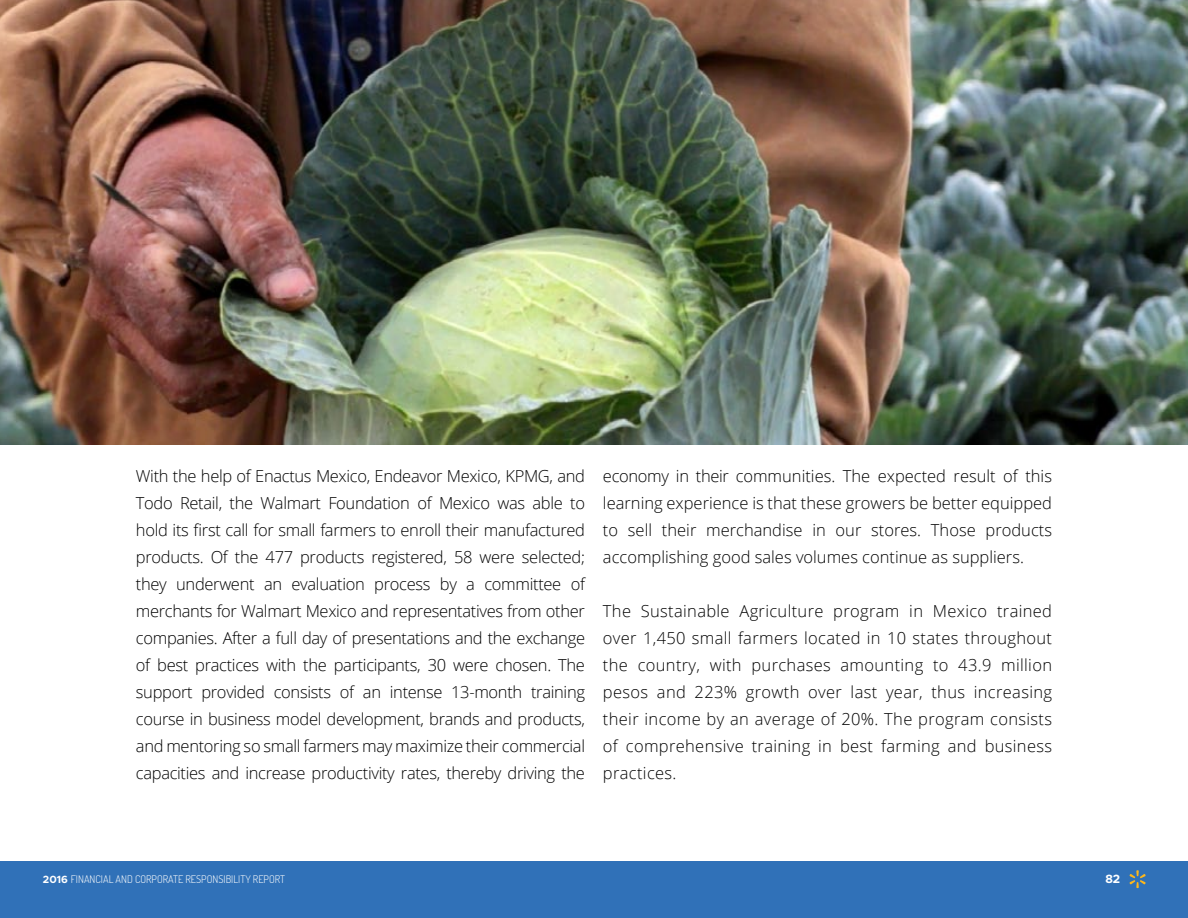
<style>
.page{position:relative;width:1188px;height:918px;background:#fff}
.page>*{position:absolute;margin:0;border:0;box-sizing:border-box;transform-origin:0 0}
.t1{font:300 16.5px/27px "Open Sans";color:#000;text-align:justify}
.t2{font:700 12px "Metropolis";color:#fff}
.t3{font:300 10.5px "Dosis";color:#fff}
.s1{font-family:"Metropolis";font-weight:700}
</style>
<div class="page">
<img style="left:0;top:0;width:1188px;height:444px">
<div style="left:0;top:861px;width:1188px;height:57px;background:#3071b8"></div>
<svg style="left:1129px;top:870px;width:17px;height:18px"></svg>
<p class="t1" style="left:136px;top:462px;width:451px">With the help of Enactus Mexico, Endeavor Mexico, KPMG, and Todo Retail, the Walmart Foundation of Mexico was able to hold its first call for small farmers to enroll their manufactured products. Of the 477 products registered, 58 were selected; they underwent an evaluation process by a committee of merchants for Walmart Mexico and representatives from other companies. After a full day of presentations and the exchange of best practices with the participants, 30 were chosen. The support provided consists of an intense 13-month training course in business model development, brands and products, and mentoring so small farmers may maximize their commercial capacities and increase productivity rates, thereby driving the</p>
<p class="t1" style="left:603px;top:462px;width:451px">economy in their communities. The expected result of this learning experience is that these growers be better equipped to sell their merchandise in our stores. Those products accomplishing good sales volumes continue as suppliers.</p>
<p class="t1" style="left:603px;top:597px;width:451px">The Sustainable Agriculture program in Mexico trained over 1,450 small farmers located in 10 states throughout the country, with purchases amounting to 43.9 million pesos and 223% growth over last year, thus increasing their income by an average of 20%. The program consists of comprehensive training in best farming and business practices.</p>
<p class="t3" style="left:43px;top:873px;width:244px"><span class="s1">2016</span> FINANCIAL AND CORPORATE RESPONSIBILITY REPORT</p>
<p class="t2" style="left:1105px;top:872px;width:16px">82</p>
</div>
